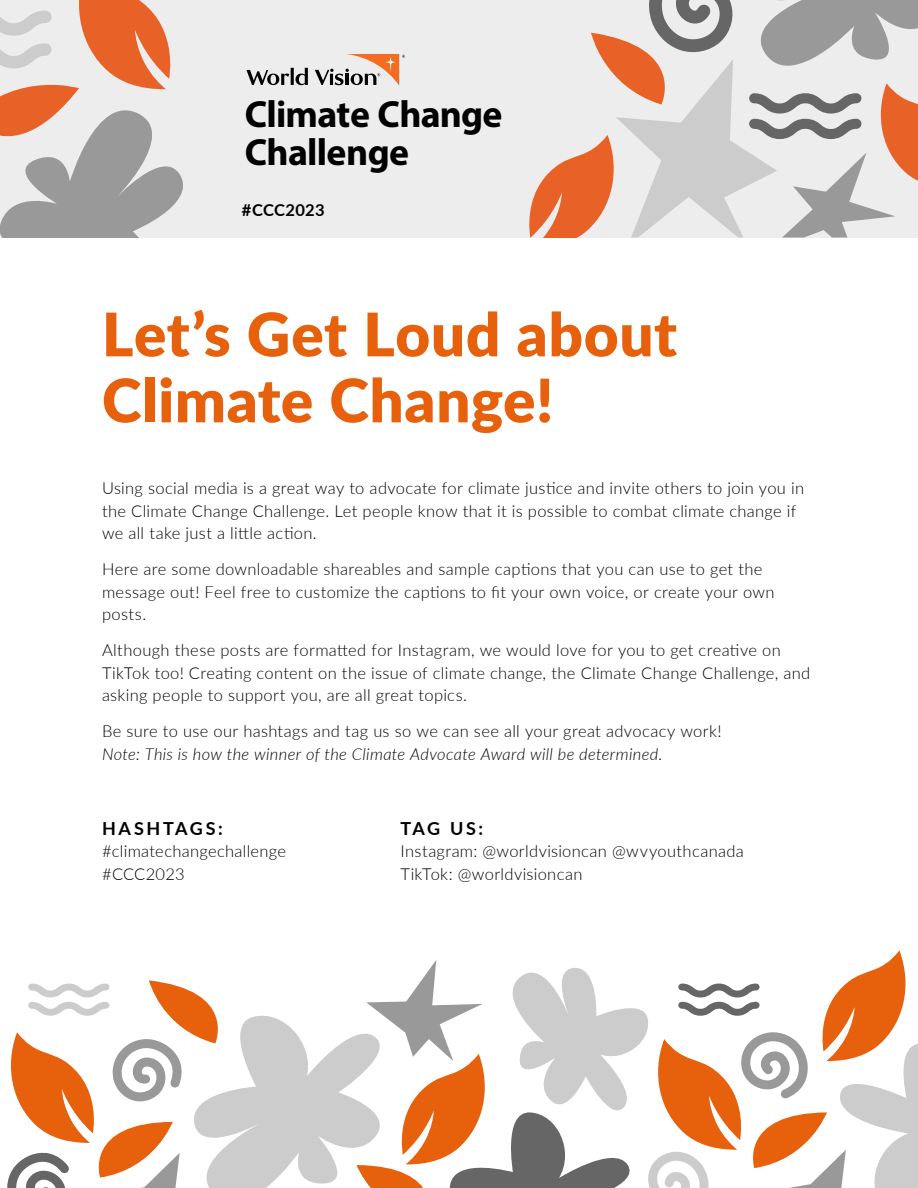
<style>
.page{position:relative;width:918px;height:1188px;background:#fff}
.page>*{position:absolute;margin:0;border:0;box-sizing:border-box;transform-origin:0 0}
.Heading_1{font:900 60px/66px "Lato";letter-spacing:.01em;color:#e7600c}
.t1{font:700 37.8px/38px "Myriad Pro";letter-spacing:-.025em;color:#000}
.Subject_-_Highlight{font:700 18px "Lato";letter-spacing:.14em;color:#000}
.Body_Copy{font:300 16.5px/22.5px "Lato";letter-spacing:.02em;color:#000}
.Subject_-_Highlight-2{font:300 16.5px/22.5px "Lato";letter-spacing:.02em;color:#000}
.Body_Copy-2{font:700 16.5px "Lato";letter-spacing:.015em;color:#000}
.s1{font-style:italic}
</style>
<div class="page">
<div style="left:0;top:0;width:918px;height:238px;background:#ededed"></div>
<svg style="left:0;top:0;width:183px;height:238px"></svg>
<svg style="left:529px;top:0;width:389px;height:238px"></svg>
<svg style="left:246px;top:54px;width:159px;height:32px"></svg>
<svg style="left:7px;top:950px;width:911px;height:238px"></svg>
<p class="t1" style="left:245px;top:94px;width:259px">Climate Change<br>Challenge</p>
<p class="Body_Copy-2" style="left:242px;top:198px;width:84px">#CCC2023</p>
<h1 class="Heading_1" style="left:102px;top:299px;width:577px">Let’s Get Loud about<br>Climate Change!</h1>
<p class="Body_Copy" style="left:102px;top:477px;width:704px">Using social media is a great way to advocate for climate justice and invite others to join you in the Climate Change Challenge. Let people know that it is possible to combat climate change if we all take just a little action.</p>
<p class="Body_Copy" style="left:102px;top:558px;width:674px">Here are some downloadable shareables and sample captions that you can use to get the message out! Feel free to customize the captions to fit your own voice, or create your own posts.</p>
<p class="Body_Copy" style="left:102px;top:639px;width:710px">Although these posts are formatted for Instagram, we would love for you to get creative on<br>TikTok too! Creating content on the issue of climate change, the Climate Change Challenge, and asking people to support you, are all great topics.</p>
<p class="Body_Copy" style="left:102px;top:720px;width:621px">Be sure to use our hashtags and tag us so we can see all your great advocacy work!<br><span class="s1">Note: This is how the winner of the Climate Advocate Award will be determined.</span></p>
<p class="Subject_-_Highlight" style="left:102px;top:815px;width:122px">HASHTAGS:</p>
<p class="Subject_-_Highlight-2" style="left:102px;top:840px;width:186px">#climatechangechallenge #CCC2023</p>
<p class="Subject_-_Highlight" style="left:401px;top:815px;width:84px">TAG US:</p>
<p class="Subject_-_Highlight-2" style="left:401px;top:840px;width:345px">Instagram: @worldvisioncan @wvyouthcanada<br>TikTok: @worldvisioncan</p>
</div>
